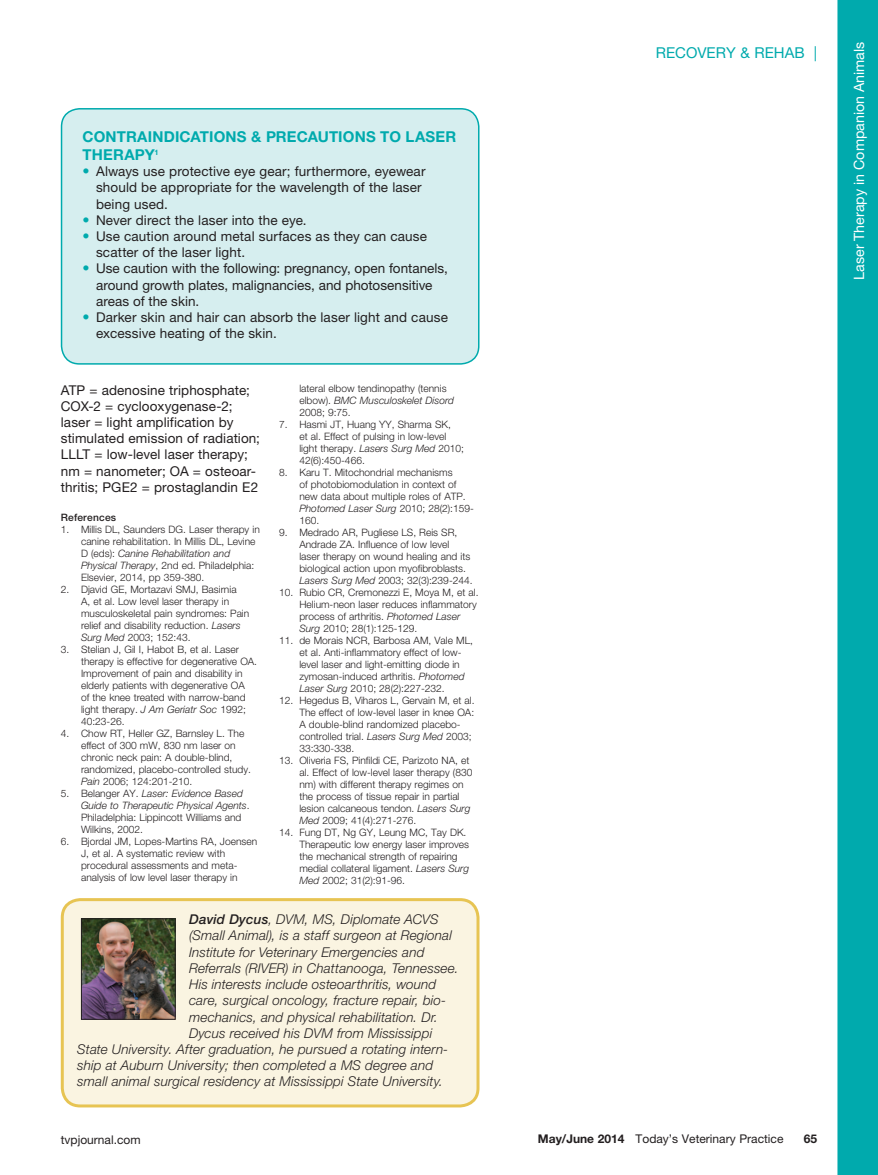
<style>
.page{position:relative;width:878px;height:1175px;background:#fff}
.page>*{position:absolute;margin:0;border:0;box-sizing:border-box;transform-origin:0 0}
.t1{font:700 15px "Helvetica Neue LT Std";letter-spacing:.005em;color:#00aaad}
.t2{font:15px "Helvetica Neue LT Std";color:#00aaad}
.t3{font:14.25px "Helvetica Neue LT Std";color:#fff}
.t4{font:13.5px/16.2px "Helvetica Neue LT Std";letter-spacing:.005em;color:#231f20}
.t5{font:italic 300 13.5px "Helvetica Neue LT Std";letter-spacing:.01em;color:#231f20}
.t6{font:12px "Helvetica Neue LT Std";color:#231f20}
.t7{font:700 12px "Helvetica Neue LT Std";color:#231f20}
.t8{font:300 10.2px/12px "Helvetica Neue LT Std";color:#231f20}
.t9{font:500 10.2px "Helvetica Neue LT Std";letter-spacing:.02em;color:#231f20}
.t10{font:700 7.5px "Helvetica Neue LT Std";color:#00aaad}
.s1{font-size:14.25px;color:#00aaad}
.s2{font-style:italic}
.s3{font-weight:500}
.s4{font-weight:700}
</style>
<div class="page">
<div style="left:837px;top:0;width:41px;height:1174px;background:#00aaad"></div>
<div style="left:62px;top:899px;width:416px;height:207px;background:#faf4e1;border-radius:18px"></div>
<div style="left:61px;top:898px;width:418px;height:209px;border:3px solid #e7c453;border-radius:18px"></div>
<img style="left:83px;top:920px;width:91px;height:97px">
<div style="left:81px;top:918px;width:95px;height:101px;border:1px solid #231f20"></div>
<div style="left:62px;top:109px;width:416px;height:255px;background:#d6eeef;border-radius:18px"></div>
<div style="left:61px;top:108px;width:418px;height:256px;border:2px solid #00aaad;border-radius:18px"></div>
<h1 class="t1" style="left:82px;top:127px;width:22px">CONTRAINDICATIONS</h1>
<h1 class="t1" style="left:251px;top:127px;width:36px">&amp; PRECAUTIONS</h1>
<h1 class="t1" style="left:380px;top:127px;width:46px">TO LASER</h1>
<h1 class="t1" style="left:83px;top:145px;width:21px">THERAPY</h1>
<p class="t10" style="left:154px;top:148px;width:6px">1</p>
<h3 class="t4" style="left:96px;top:163px;width:331px;text-indent:-14px"><span class="s1">•</span> Always use protective eye gear; furthermore, eyewear should be appropriate for the wavelength of the laser being used.</h3>
<h3 class="t4" style="left:82px;top:212px;width:226px"><span class="s1">•</span> Never direct the laser into the eye.</h3>
<h3 class="t4" style="left:96px;top:228px;width:332px;text-indent:-14px"><span class="s1">•</span> Use caution around metal surfaces as they can cause scatter of the laser light.</h3>
<h3 class="t4" style="left:96px;top:260px;width:353px;text-indent:-14px"><span class="s1">•</span> Use caution with the following: pregnancy, open fontanels, around growth plates, malignancies, and photosensitive areas of the skin.</h3>
<h3 class="t4" style="left:96px;top:309px;width:353px;text-indent:-14px"><span class="s1">•</span> Darker skin and hair can absorb the laser light and cause excessive heating of the skin.</h3>
<p class="t8" style="left:299px;top:382px;width:156px">lateral elbow tendinopathy (tennis elbow). <span class="s2">BMC Musculoskelet Disord<br></span>2008; 9:75.</p>
<p class="t8" style="left:299px;top:418px;width:166px;text-indent:-20px">7. Hasmi JT, Huang YY, Sharma SK,<br>et al. Effect of pulsing in low-level light therapy. <span class="s2">Lasers Surg Med</span> 2010;<br>42(6):450-466.</p>
<p class="t8" style="left:299px;top:466px;width:176px;text-indent:-20px">8. Karu T. Mitochondrial mechanisms<br>of photobiomodulation in context of new data about multiple roles of ATP.<br><span class="s2">Photomed Laser Surg</span> 2010; 28(2):159-<br>160.</p>
<p class="t8" style="left:299px;top:526px;width:175px;text-indent:-20px">9. Medrado AR, Pugliese LS, Reis SR, Andrade ZA. Influence of low level<br>laser therapy on wound healing and its biological action upon myofibroblasts.<br><span class="s2">Lasers Surg Med</span> 2003; 32(3):239-244.</p>
<p class="t8" style="left:299px;top:586px;width:181px;text-indent:-20px">10. Rubio CR, Cremonezzi E, Moya M, et al.<br>Helium-neon laser reduces inflammatory process of arthritis. <span class="s2">Photomed Laser Surg</span> 2010; 28(1):125-129.</p>
<p class="t8" style="left:299px;top:634px;width:175px;text-indent:-20px">11. de Morais NCR, Barbosa AM, Vale ML, et al. Anti-inflammatory effect of low&shy;level laser and light-emitting diode in zymosan-induced arthritis. <span class="s2">Photomed Laser Surg</span> 2010; 28(2):227-232.</p>
<p class="t8" style="left:299px;top:694px;width:177px;text-indent:-20px">12. Hegedus B, Viharos L, Gervain M, et al.<br>The effect of low-level laser in knee OA:<br>A double-blind randomized placebo&shy;controlled trial. <span class="s2">Lasers Surg Med</span> 2003; 33:330-338.</p>
<p class="t8" style="left:299px;top:754px;width:174px;text-indent:-20px">13. Oliveria FS, Pinfildi CE, Parizoto NA, et al. Effect of low-level laser therapy (830 nm) with different therapy regimes on the process of tissue repair in partial lesion calcaneous tendon. <span class="s2">Lasers Surg Med</span> 2009; 41(4):271-276.</p>
<p class="t8" style="left:299px;top:826px;width:171px;text-indent:-20px">14. Fung DT, Ng GY, Leung MC, Tay DK.<br>Therapeutic low energy laser improves the mechanical strength of repairing medial collateral ligament. <span class="s2">Lasers Surg Med</span> 2002; 31(2):91-96.</p>
<h3 class="t5" style="left:189px;top:911px;width:251px"><span class="s3">David Dycus</span>, DVM, MS, Diplomate ACVS</h3>
<h3 class="t5" style="left:189px;top:927px;width:264px">(Small Animal), is a staff surgeon at Regional</h3>
<h3 class="t5" style="left:189px;top:943px;width:237px">Institute for Veterinary Emergencies and</h3>
<h3 class="t5" style="left:189px;top:960px;width:271px">Referrals (RIVER) in Chattanooga, Tennessee.</h3>
<h3 class="t5" style="left:189px;top:976px;width:249px">His interests include osteoarthritis, wound</h3>
<h3 class="t5" style="left:189px;top:992px;width:258px">care, surgical oncology, fracture repair, bio-</h3>
<h3 class="t5" style="left:189px;top:1008px;width:250px">mechanics, and physical rehabilitation. Dr.</h3>
<h3 class="t5" style="left:189px;top:1024px;width:244px">Dycus received his DVM from Mississippi</h3>
<h3 class="t5" style="left:77px;top:1041px;width:372px">State University. After graduation, he pursued a rotating intern-</h3>
<h3 class="t5" style="left:77px;top:1057px;width:357px">ship at Auburn University; then completed a MS degree and</h3>
<h3 class="t5" style="left:77px;top:1073px;width:367px">small animal surgical residency at Mississippi State University.</h3>
<h3 class="t4" style="left:61px;top:381px;width:201px">ATP = adenosine triphosphate;<br>COX-2 = cyclooxygenase-2; laser = light amplification by stimulated emission of radiation;<br>LLLT = low-level laser therapy; nm = nanometer; OA = osteoar&shy;thritis; PGE2 = prostaglandin E2</h3>
<p class="t9" style="left:61px;top:511px;width:57px">References</p>
<p class="t8" style="left:81px;top:523px;width:180px;text-indent:-20px">1. Millis DL, Saunders DG. Laser therapy in canine rehabilitation. In Millis DL, Levine D (eds): <span class="s2">Canine Rehabilitation and Physical Therapy</span>, 2nd ed. Philadelphia:<br>Elsevier, 2014, pp 359-380.</p>
<p class="t8" style="left:81px;top:583px;width:170px;text-indent:-20px">2. Djavid GE, Mortazavi SMJ, Basirnia<br>A, et al. Low level laser therapy in musculoskeletal pain syndromes: Pain relief and disability reduction. <span class="s2">Lasers Surg Med</span> 2003; 152:43.</p>
<p class="t8" style="left:81px;top:643px;width:178px;text-indent:-20px">3. Stelian J, Gil I, Habot B, et al. Laser therapy is effective for degenerative OA.<br>Improvement of pain and disability in elderly patients with degenerative OA<br>of the knee treated with narrow-band light therapy. <span class="s2">J Am Geriatr Soc</span> 1992; 40:23-26.</p>
<p class="t8" style="left:81px;top:727px;width:171px;text-indent:-20px">4. Chow RT, Heller GZ, Barnsley L. The effect of 300 mW, 830 nm laser on chronic neck pain: A double-blind, randomized, placebo-controlled study.<br><span class="s2">Pain</span> 2006; 124:201-210.</p>
<p class="t8" style="left:81px;top:787px;width:170px;text-indent:-20px">5. Belanger AY. <span class="s2">Laser: Evidence Based Guide to Therapeutic Physical Agents</span>.<br>Philadelphia: Lippincott Williams and Wilkins, 2002.</p>
<p class="t8" style="left:81px;top:835px;width:178px;text-indent:-20px">6. Bjordal JM, Lopes-Martins RA, Joensen J, et al. A systematic review with procedural assessments and meta&shy;analysis of low level laser therapy in</p>
<p class="t6" style="left:61px;top:1132px;width:81px">tvpjournal.com</p>
<h1 class="t2" style="left:655px;top:44px;width:163px">ReCovery &amp; Rehab |</h1>
<h2 class="t3" style="left:850px;top:280px;width:240px;rotate:-90deg">Laser Therapy in Companion Animals</h2>
<p class="t6" style="left:538px;top:1131px;width:247px"><span class="s4">MAY/JUNE 2014</span> Today’s Veterinary Practice</p>
<p class="t7" style="left:803px;top:1131px;width:15px">65</p>
</div>
